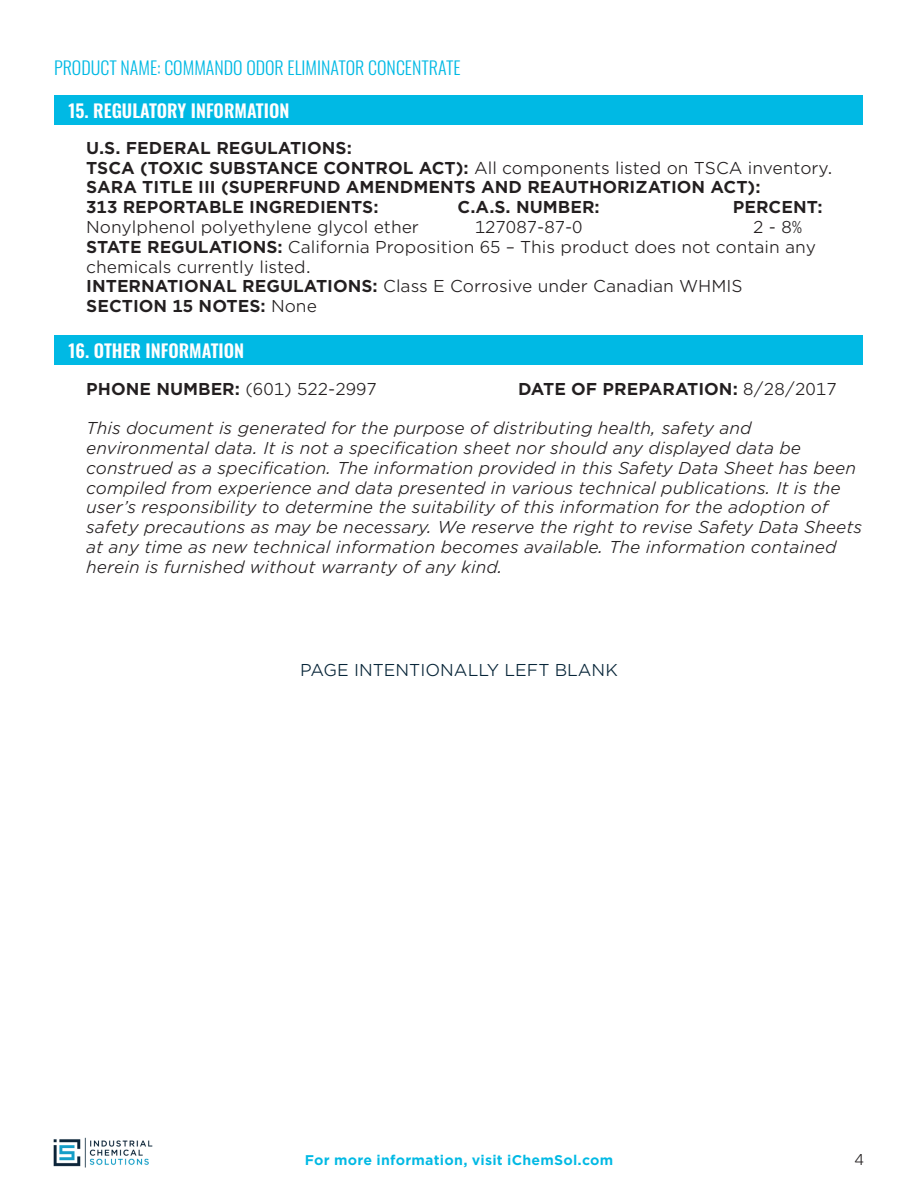
<style>
.page{position:relative;width:918px;height:1188px;background:#fff}
.page>*{position:absolute;margin:0;border:0;box-sizing:border-box;transform-origin:0 0}
.t1{font:300 18px "Oswald";color:#00b9e4}
.t2{font:600 18px "Oswald";color:#fff}
.t3{font:italic 16.5px/19.8px "Gotham Office";color:#231f20}
.t4{font:16.5px/19.8px "Gotham Office";color:#231f20}
.t5{font:700 16.5px/19.8px "Gotham Office";color:#231f20}
.t6{font:16.5px "Gotham Office";color:#072538}
.t7{font:15px "Gotham Office";color:#231f20}
.t8{font:700 13.5px "Gotham Office";letter-spacing:.015em;color:#00b9e4}
.s1{font-weight:400}
.s2{font-weight:700}
</style>
<div class="page">
<img style="left:53px;top:1137px;width:100px;height:31px">
<div style="left:54px;top:335px;width:808px;height:30px;background:#00b9e4"></div>
<div style="left:54px;top:95px;width:808px;height:30px;background:#00b9e4"></div>
<p class="t1" style="left:54px;top:52px;width:408px">PRODUCT NAME: COMMANDO ODOR ELIMINATOR CONCENTRATE</p>
<p class="t2" style="left:69px;top:101px;width:222px">15. REGULATORY INFORMATION</p>
<p class="t5" style="left:86px;top:138px;width:748px">U.S. FEDERAL REGULATIONS:<br>TSCA (TOXIC SUBSTANCE CONTROL ACT): <span class="s1">All components listed on TSCA inventory.<br></span>SARA TITLE III (SUPERFUND AMENDMENTS AND REAUTHORIZATION ACT):<br>313 REPORTABLE INGREDIENTS:</p>
<p class="t5" style="left:458px;top:197px;width:144px">C.A.S. NUMBER:</p>
<p class="t5" style="left:733px;top:197px;width:91px">PERCENT:</p>
<p class="t4" style="left:86px;top:217px;width:334px">Nonylphenol polyethylene glycol ether</p>
<p class="t4" style="left:475px;top:217px;width:109px">127087-87-0</p>
<p class="t4" style="left:86px;top:217px;width:731px;text-indent:667px">2 - 8% <span class="s2">STATE REGULATIONS:</span> California Proposition 65 – This product does not contain any chemicals currently listed.<br><span class="s2">INTERNATIONAL REGULATIONS:</span> Class E Corrosive under Canadian WHMIS <span class="s2">SECTION 15 NOTES:</span> None</p>
<p class="t2" style="left:69px;top:341px;width:177px">16. OTHER INFORMATION</p>
<p class="t4" style="left:86px;top:378px;width:292px"><span class="s2">PHONE NUMBER:</span> (601) 522-2997</p>
<p class="t5" style="left:518px;top:378px;width:320px">DATE OF PREPARATION: <span class="s1">8/28/2017</span></p>
<p class="t3" style="left:86px;top:418px;width:777px">This document is generated for the purpose of distributing health, safety and environmental data. It is not a specification sheet nor should any displayed data be construed as a specification. The information provided in this Safety Data Sheet has been compiled from experience and data presented in various technical publications. It is the user’s responsibility to determine the suitability of this information for the adoption of safety precautions as may be necessary. We reserve the right to revise Safety Data Sheets at any time as new technical information becomes available. The information contained herein is furnished without warranty of any kind.</p>
<p class="t6" style="left:300px;top:659px;width:319px">PAGE INTENTIONALLY LEFT BLANK</p>
<p class="t8" style="left:305px;top:1151px;width:310px">For more information, visit iChemSol.com</p>
<p class="t7" style="left:855px;top:1150px;width:11px">4</p>
</div>
